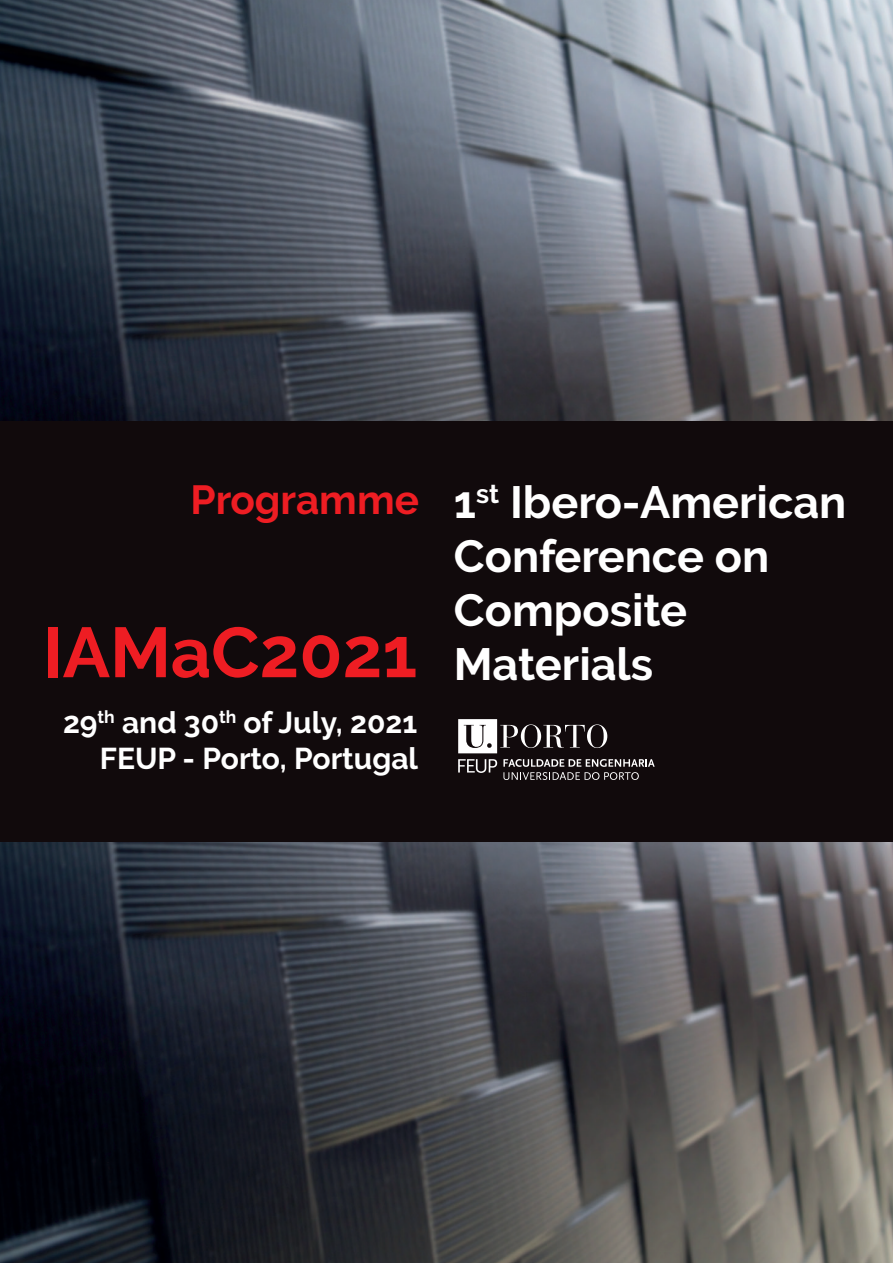
<style>
.page{position:relative;width:893px;height:1263px;background:#fff}
.page>*{position:absolute;margin:0;border:0;box-sizing:border-box;transform-origin:0 0}
.t1{font:700 70.5px "Raleway";color:#ee1d23}
.t2{font:700 45px/54px "Raleway";color:#fff}
.t3{font:700 40.5px "Raleway";color:#ee1d23}
.t4{font:700 30px/36px "Raleway";color:#fff;text-align:right}
</style>
<div class="page">
<div style="left:0;top:421px;width:893px;height:421px;background:#110a0c"></div>
<img style="left:0;top:0;width:893px;height:421px">
<img style="left:0;top:842px;width:893px;height:421px">
<svg style="left:458px;top:759px;width:39px;height:14px"></svg>
<svg style="left:503px;top:759px;width:152px;height:21px"></svg>
<svg style="left:458px;top:719px;width:149px;height:34px"></svg>
<p class="t3" style="left:191px;top:476px;width:230px">Programme</p>
<h1 class="t1" style="left:43px;top:612px;width:376px">IAMaC2021</h1>
<p class="t4" style="left:63px;top:705px;width:357px">29<sup>th</sup> and 30<sup>th</sup> of July, 2021<br>FEUP - Porto, Portugal</p>
<p class="t2" style="left:454px;top:475px;width:394px">1<sup>st</sup> Ibero-American<br>Conference on<br>Composite<br>Materials</p>
</div>
